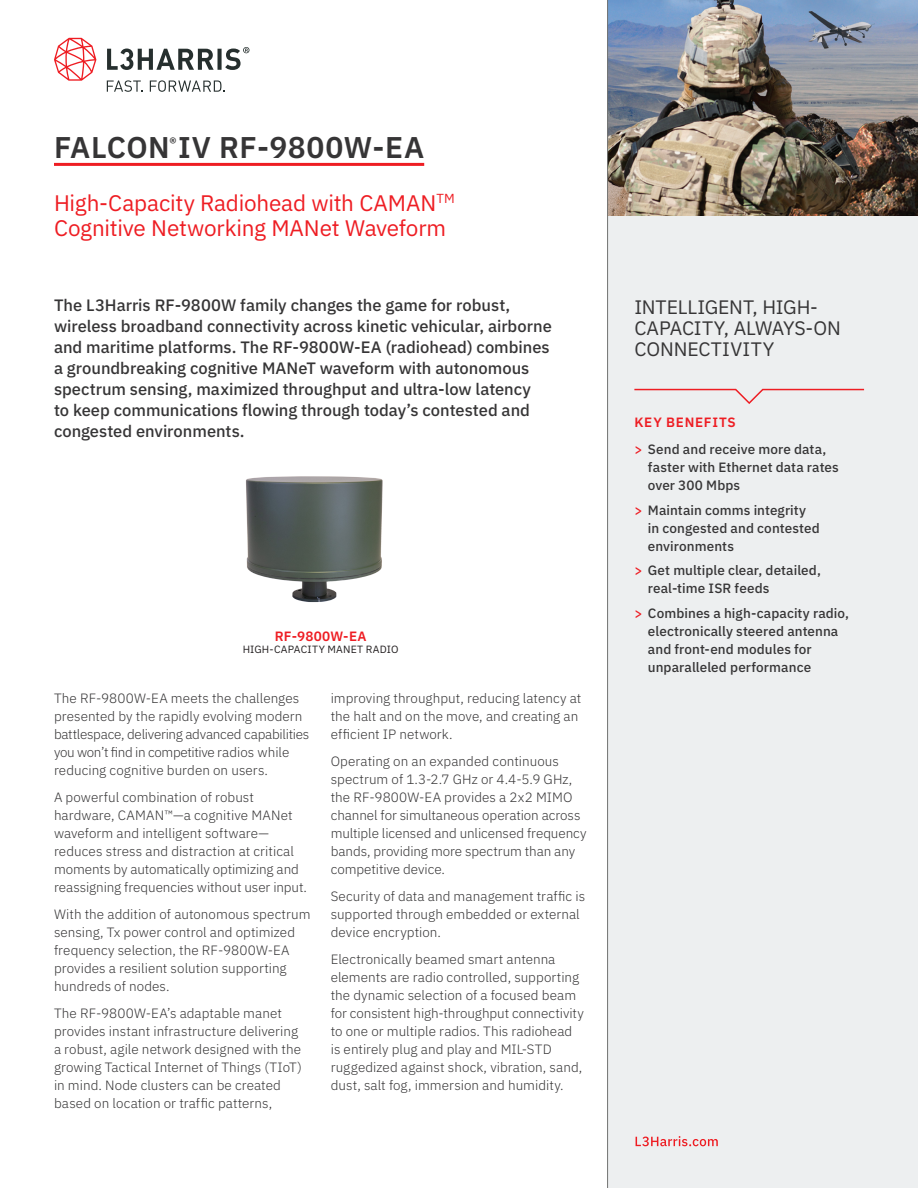
<style>
.page{position:relative;width:918px;height:1188px;background:#fff}
.page>*{position:absolute;margin:0;border:0;box-sizing:border-box;transform-origin:0 0}
.H1___Plex_Sans_20pt__Auto_lead__Titanium{font:600 30px "IBM Plex Sans";letter-spacing:.015em;color:#363536}
.H2__RED____Plex_Sans_Regular_15pt__17_le{font:22.5px/25.5px "IBM Plex Sans";letter-spacing:-.01em;color:#ee1d23}
.CS_Benefit_Statement{font:19.5px/21px "IBM Plex Sans";letter-spacing:-.005em;color:#363536}
.INTRO___Plex_Sans_Medium_11pt__14_lead__{font:500 16.5px/21px "IBM Plex Sans";color:#363536}
.t1{font:500 15px "IBM Plex Sans";color:#363536}
.BODY___Plex_Sans_Light_9pt__12_lead__0_0{font:300 13.5px/18px "IBM Plex Sans";color:#363536}
.t2{font:500 13.5px/18px "IBM Plex Sans";letter-spacing:.005em;color:#363536}
.CALLOUT___Plex_Sans_Medium_24pt__26_lead{font:600 13.5px "IBM Plex Sans";letter-spacing:.015em;color:#ee1d23}
.CALLOUT___Plex_Sans_Medium_24pt__26_lead-2{font:600 13.5px "IBM Plex Sans";letter-spacing:.055em;color:#ee1d23}
.t3{font:10.5px "IBM Plex Sans";letter-spacing:.025em;color:#231f20}
.s1{color:#ee1d23}
</style>
<div class="page">
<div style="left:608px;top:0;width:310px;height:1188px;background:#edeff0"></div>
<img style="left:246px;top:476px;width:137px;height:127px">
<hr style="left:54px;top:163px;width:370px;height:3px;background:#ee1d23">
<svg style="left:636px;top:1136px;width:82px;height:10px"></svg>
<svg style="left:634px;top:388px;width:231px;height:16px"></svg>
<img style="left:608px;top:0;width:310px;height:216px">
<hr style="left:607px;top:0;width:1px;height:1188px;background:#737473">
<svg style="left:107px;top:80px;width:36px;height:12px"></svg>
<svg style="left:150px;top:80px;width:75px;height:12px"></svg>
<svg style="left:54px;top:38px;width:42px;height:43px"></svg>
<svg style="left:107px;top:47px;width:142px;height:23px"></svg>
<p class="H1___Plex_Sans_20pt__Auto_lead__Titanium" style="left:54px;top:124px;width:372px">FALCON IV RF-9800W-EA</p>
<p class="H2__RED____Plex_Sans_Regular_15pt__17_le" style="left:54px;top:188px;width:402px">High-Capacity Radiohead with CAMAN<sup>TM<br></sup>Cognitive Networking MANet Waveform</p>
<p class="t1" style="left:170px;top:131px;width:9px">®</p>
<p class="INTRO___Plex_Sans_Medium_11pt__14_lead__" style="left:54px;top:294px;width:499px">The L3Harris RF-9800W family changes the game for robust, wireless broadband connectivity across kinetic vehicular, airborne and maritime platforms. The RF-9800W-EA (radiohead) combines a groundbreaking cognitive MANeT waveform with autonomous spectrum sensing, maximized throughput and ultra-low latency<br>to keep communications flowing through today’s contested and congested environments.</p>
<p class="CALLOUT___Plex_Sans_Medium_24pt__26_lead" style="left:275px;top:626px;width:93px">RF-9800W-EA</p>
<p class="t3" style="left:243px;top:642px;width:157px">HIGH-CAPACITY MANET RADIO</p>
<p class="BODY___Plex_Sans_Light_9pt__12_lead__0_0" style="left:54px;top:688px;width:257px">The RF-9800W-EA meets the challenges presented by the rapidly evolving modern battlespace, delivering advanced capabilities you won’t find in competitive radios while reducing cognitive burden on users.</p>
<p class="BODY___Plex_Sans_Light_9pt__12_lead__0_0" style="left:54px;top:787px;width:255px">A powerful combination of robust hardware, CAMAN™—a cognitive MANet waveform and intelligent software— reduces stress and distraction at critical moments by automatically optimizing and reassigning frequencies without user input.</p>
<p class="BODY___Plex_Sans_Light_9pt__12_lead__0_0" style="left:54px;top:904px;width:258px">With the addition of autonomous spectrum sensing, Tx power control and optimized frequency selection, the RF-9800W-EA provides a resilient solution supporting hundreds of nodes.</p>
<p class="BODY___Plex_Sans_Light_9pt__12_lead__0_0" style="left:54px;top:1003px;width:249px">The RF-9800W-EA’s adaptable manet provides instant infrastructure delivering a robust, agile network designed with the growing Tactical Internet of Things (TIoT) in mind. Node clusters can be created based on location or traffic patterns,</p>
<p class="BODY___Plex_Sans_Light_9pt__12_lead__0_0" style="left:331px;top:688px;width:252px">improving throughput, reducing latency at the halt and on the move, and creating an efficient IP network.</p>
<p class="BODY___Plex_Sans_Light_9pt__12_lead__0_0" style="left:331px;top:751px;width:257px">Operating on an expanded continuous spectrum of 1.3-2.7 GHz or 4.4-5.9 GHz, the RF-9800W-EA provides a 2x2 MIMO channel for simultaneous operation across multiple licensed and unlicensed frequency bands, providing more spectrum than any competitive device.</p>
<p class="BODY___Plex_Sans_Light_9pt__12_lead__0_0" style="left:331px;top:886px;width:256px">Security of data and management traffic is supported through embedded or external device encryption.</p>
<p class="BODY___Plex_Sans_Light_9pt__12_lead__0_0" style="left:331px;top:949px;width:255px">Electronically beamed smart antenna elements are radio controlled, supporting the dynamic selection of a focused beam for consistent high-throughput connectivity to one or multiple radios. This radiohead is entirely plug and play and MIL-STD ruggedized against shock, vibration, sand, dust, salt fog, immersion and humidity.</p>
<p class="CS_Benefit_Statement" style="left:634px;top:295px;width:208px">INTELLIGENT, HIGH-<br>CAPACITY, ALWAYS-ON<br>CONNECTIVITY</p>
<p class="CALLOUT___Plex_Sans_Medium_24pt__26_lead-2" style="left:634px;top:411px;width:103px">KEY BENEFITS</p>
<p class="t2" style="left:648px;top:439px;width:192px;text-indent:-14px"><span class="s1">&gt;</span> Send and receive more data, faster with Ethernet data rates over 300 Mbps</p>
<p class="t2" style="left:648px;top:500px;width:173px;text-indent:-14px"><span class="s1">&gt;</span> Maintain comms integrity in congested and contested environments</p>
<p class="t2" style="left:648px;top:560px;width:175px;text-indent:-14px"><span class="s1">&gt;</span> Get multiple clear, detailed, real-time ISR feeds</p>
<p class="t2" style="left:648px;top:603px;width:203px;text-indent:-14px"><span class="s1">&gt;</span> Combines a high-capacity radio, electronically steered antenna and front-end modules for unparalleled performance</p>
</div>
